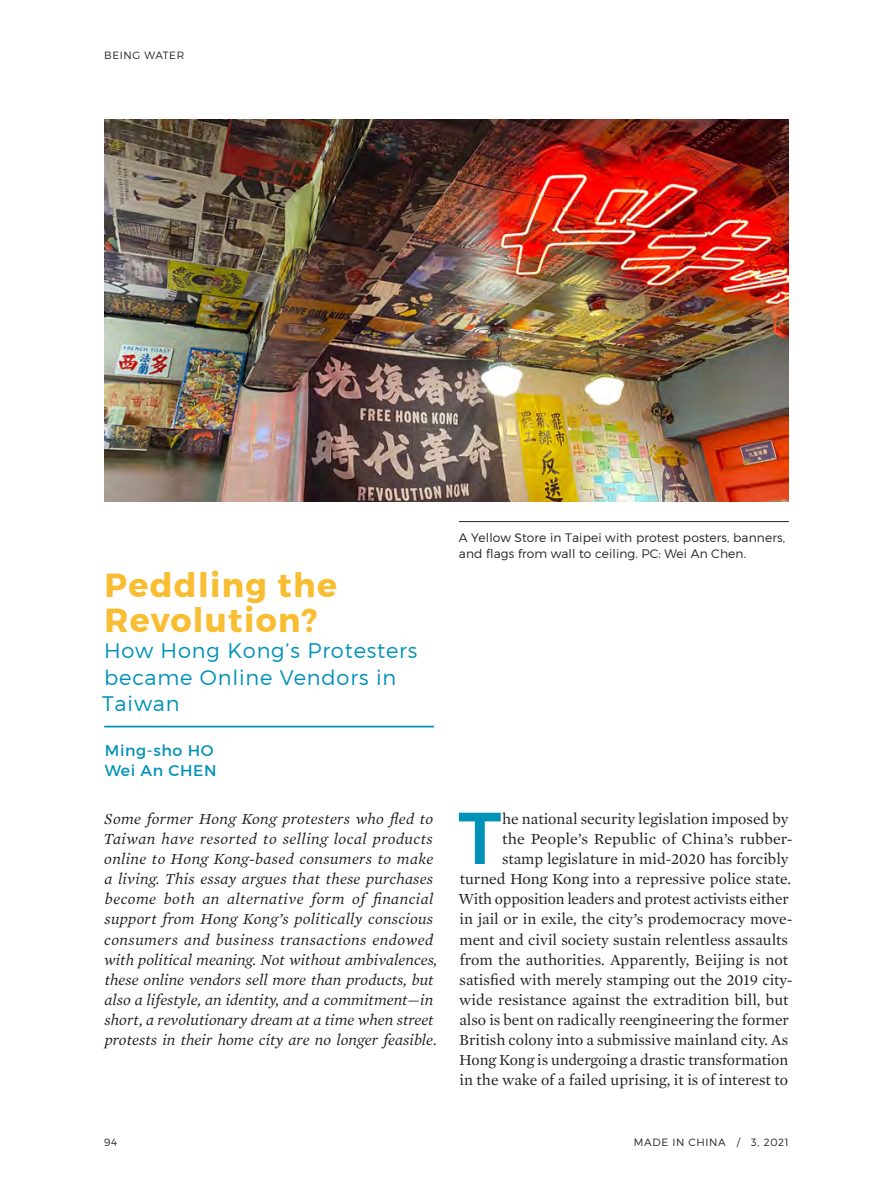
<style>
.page{position:relative;width:893px;height:1191px;background:#fff}
.page>*{position:absolute;margin:0;border:0;box-sizing:border-box;transform-origin:0 0}
.Article_First_Paragr{font:500 73.33px "Montserrat";color:#0091b8}
.Article_Title{font:700 33.25px/35px "Montserrat";letter-spacing:.04em;color:#f9bd32}
.Article_Title-2{font:300 21px/26.2px "Montserrat";letter-spacing:.04em;color:#0091b8}
.Article_First_Paragr-2{font:15.75px "Mercury Text G1 Roman";color:#1f2223}
.Article_Abstract{font:italic 15.75px/20.1px "Mercury Text G1";letter-spacing:.015em;color:#1f2223}
.Article_Author{font:15.75px/20.1px "Montserrat";letter-spacing:.04em;color:#0091b8}
.Image_caption{font:300 12.25px/15.8px "Montserrat";letter-spacing:.01em;color:#1f2223}
.t1{font:300 10.5px "Montserrat";letter-spacing:.06em;color:#1f2223}
</style>
<div class="page">
<hr style="left:104px;top:725px;width:330px;height:2px;background:#0091b8">
<img style="left:104px;top:119px;width:685px;height:382px">
<hr style="left:459px;top:521px;width:330px;height:1px;background:#1f2223">
<p class="t1" style="left:104px;top:49px;width:82px">BEING WATER</p>
<p class="Image_caption" style="left:459px;top:529px;width:328px">A Yellow Store in Taipei with protest posters, banners, and flags from wall to ceiling. PC: Wei An Chen.</p>
<p class="Article_Title" style="left:105px;top:568px;width:234px">Peddling the<br>Revolution?</p>
<p class="Article_Title-2" style="left:102px;top:637px;width:317px">How Hong Kong’s Protesters became Online Vendors in<br>Taiwan</p>
<p class="Article_Author" style="left:105px;top:740px;width:113px">Ming-sho HO<br>Wei An CHEN</p>
<p class="Article_Abstract" style="left:104px;top:808px;width:335px">Some former Hong Kong protesters who fled to Taiwan have resorted to selling local products online to Hong Kong-based consumers to make a living. This essay argues that these purchases become both an alternative form of financial support from Hong Kong’s politically conscious consumers and business transactions endowed with political meaning. Not without ambivalences, these online vendors sell more than products, but also a lifestyle, an identity, and a commitment—in short, a revolutionary dream at a time when street protests in their home city are no longer feasible.</p>
<p class="Article_First_Paragr" style="left:458px;top:780px;width:45px">T</p>
<p class="Article_First_Paragr-2" style="left:502px;top:809px;width:288px">he national security legislation imposed by</p>
<p class="Article_First_Paragr-2" style="left:502px;top:829px;width:292px">the People’s Republic of China’s rubber-</p>
<p class="Article_First_Paragr-2" style="left:502px;top:849px;width:288px">stamp legislature in mid-2020 has forcibly</p>
<p class="Article_First_Paragr-2" style="left:460px;top:869px;width:333px">turned Hong Kong into a repressive police state.</p>
<p class="Article_First_Paragr-2" style="left:459px;top:889px;width:331px">With opposition leaders and protest activists either</p>
<p class="Article_First_Paragr-2" style="left:460px;top:910px;width:335px">in jail or in exile, the city’s prodemocracy move-</p>
<p class="Article_First_Paragr-2" style="left:459px;top:930px;width:330px">ment and civil society sustain relentless assaults</p>
<p class="Article_First_Paragr-2" style="left:460px;top:950px;width:330px">from the authorities. Apparently, Beijing is not</p>
<p class="Article_First_Paragr-2" style="left:460px;top:970px;width:335px">satisfied with merely stamping out the 2019 city-</p>
<p class="Article_First_Paragr-2" style="left:459px;top:990px;width:331px">wide resistance against the extradition bill, but</p>
<p class="Article_First_Paragr-2" style="left:459px;top:1010px;width:331px">also is bent on radically reengineering the former</p>
<p class="Article_First_Paragr-2" style="left:459px;top:1030px;width:330px">British colony into a submissive mainland city. As</p>
<p class="Article_First_Paragr-2" style="left:459px;top:1050px;width:330px">Hong Kong is undergoing a drastic transformation</p>
<p class="Article_First_Paragr-2" style="left:460px;top:1071px;width:330px">in the wake of a failed uprising, it is of interest to</p>
<p class="t1" style="left:104px;top:1135px;width:15px">94</p>
<p class="t1" style="left:634px;top:1135px;width:156px">MADE IN CHINA / 3, 2021</p>
</div>
